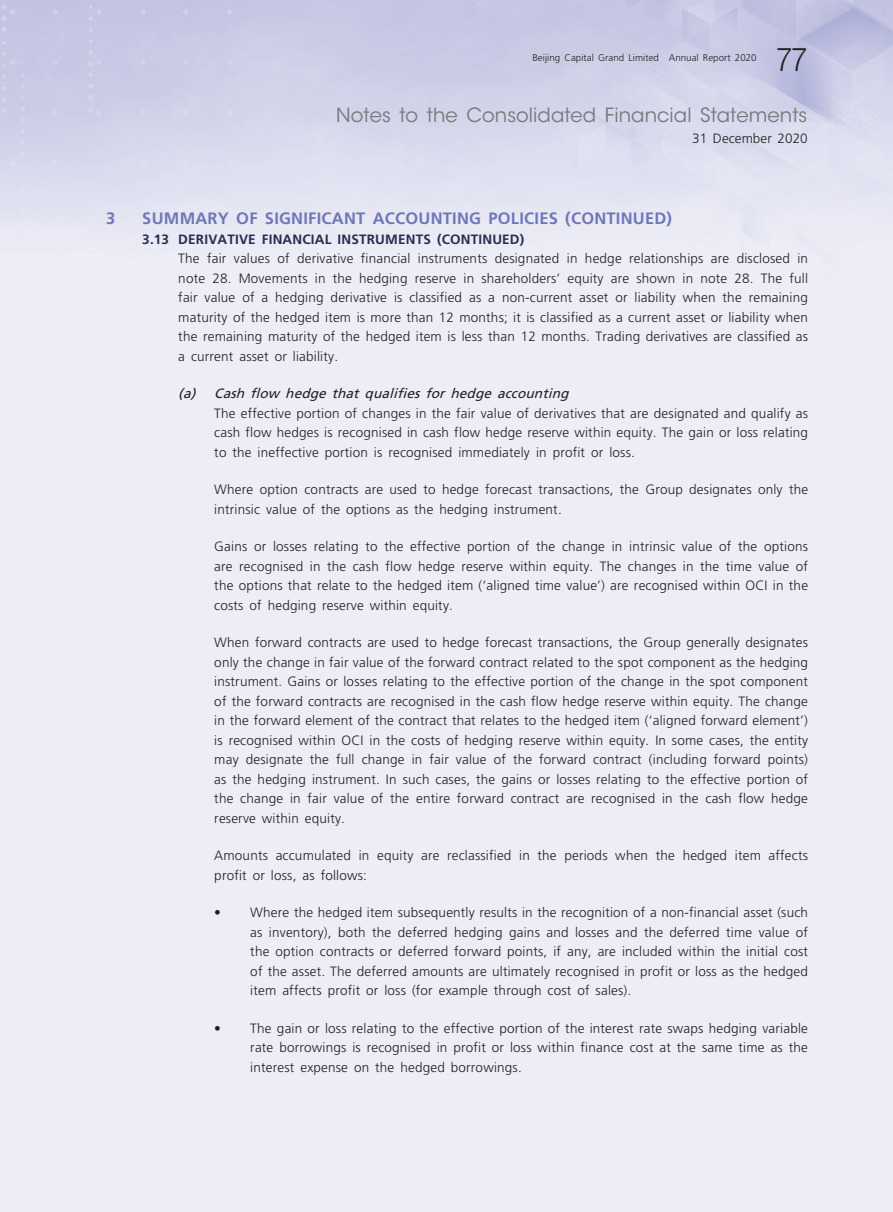
<style>
.page{position:relative;width:893px;height:1212px;background:#fff}
.page>*{position:absolute;margin:0;border:0;box-sizing:border-box;transform-origin:0 0}
.t1{font:300 33px "Helvetica Neue LT Std";color:#231f20;scale:.9 1}
.t2{font:19.5px "ITC Avant Garde Std";letter-spacing:.005em;color:#76787b}
._03_H1{font:700 16.5px "Frutiger LT Std";letter-spacing:.015em;color:#6f77b9}
._14_______P6{font:300 13.5px/19.5px "Frutiger LT Std";letter-spacing:.015em;color:#231f20;text-align:justify}
._10__________IN6{font:300 13.5px/19.5px "Frutiger LT Std";letter-spacing:.015em;color:#231f20;text-align:justify}
._13_____P4{font:300 13.5px/19.5px "Frutiger LT Std";letter-spacing:.015em;color:#231f20;text-align:justify}
._05_____H3{font:italic 13.5px "Frutiger LT Std";color:#231f20}
._04___H2{font:700 13.5px "Frutiger LT Std";letter-spacing:.015em;color:#2a2c51}
.t3{font:300 9.75px "Frutiger LT Std";letter-spacing:.005em;color:#231f20}
</style>
<div class="page">
<p class="t3" style="left:532px;top:52px;width:226px">Beijing Capital Grand Limited Annual Report 2020</p>
<h1 class="t1" style="left:776px;top:39px;width:37px">77</h1>
<h2 class="t2" style="left:336px;top:103px;width:473px">Notes to the Consolidated Financial Statements</h2>
<p class="_14_______P6" style="left:692px;top:129px;width:117px">31 December 2020</p>
<p class="_03_H1" style="left:106px;top:209px;width:11px">3</p>
<p class="_03_H1" style="left:142px;top:209px;width:531px">SUMMARY OF SIGNIFICANT ACCOUNTING POLICIES (CONTINUED)</p>
<p class="_04___H2" style="left:142px;top:231px;width:384px">3.13 DERIVATIVE FINANCIAL INSTRUMENTS (CONTINUED)</p>
<p class="_13_____P4" style="left:178px;top:249px;width:631px">The fair values of derivative financial instruments designated in hedge relationships are disclosed in note 28. Movements in the hedging reserve in shareholders’ equity are shown in note 28. The full fair value of a hedging derivative is classified as a non-current asset or liability when the remaining maturity of the hedged item is more than 12 months; it is classified as a current asset or liability when the remaining maturity of the hedged item is less than 12 months. Trading derivatives are classified as a current asset or liability.</p>
<p class="_05_____H3" style="left:178px;top:386px;width:396px">(a) Cash flow hedge that qualifies for hedge accounting</p>
<p class="_14_______P6" style="left:214px;top:404px;width:595px">The effective portion of changes in the fair value of derivatives that are designated and qualify as cash flow hedges is recognised in cash flow hedge reserve within equity. The gain or loss relating to the ineffective portion is recognised immediately in profit or loss.</p>
<p class="_14_______P6" style="left:214px;top:480px;width:595px">Where option contracts are used to hedge forecast transactions, the Group designates only the intrinsic value of the options as the hedging instrument.</p>
<p class="_14_______P6" style="left:214px;top:537px;width:595px">Gains or losses relating to the effective portion of the change in intrinsic value of the options are recognised in the cash flow hedge reserve within equity. The changes in the time value of the options that relate to the hedged item (‘aligned time value’) are recognised within OCI in the costs of hedging reserve within equity.</p>
<p class="_14_______P6" style="left:214px;top:633px;width:595px">When forward contracts are used to hedge forecast transactions, the Group generally designates only the change in fair value of the forward contract related to the spot component as the hedging instrument. Gains or losses relating to the effective portion of the change in the spot component of the forward contracts are recognised in the cash flow hedge reserve within equity. The change in the forward element of the contract that relates to the hedged item (‘aligned forward element’) is recognised within OCI in the costs of hedging reserve within equity. In some cases, the entity may designate the full change in fair value of the forward contract (including forward points) as the hedging instrument. In such cases, the gains or losses relating to the effective portion of the change in fair value of the entire forward contract are recognised in the cash flow hedge reserve within equity.</p>
<p class="_14_______P6" style="left:214px;top:846px;width:595px">Amounts accumulated in equity are reclassified in the periods when the hedged item affects profit or loss, as follows:</p>
<p class="_10__________IN6" style="left:250px;top:903px;width:559px;text-indent:-36px">• Where the hedged item subsequently results in the recognition of a non-financial asset (such as inventory), both the deferred hedging gains and losses and the deferred time value of the option contracts or deferred forward points, if any, are included within the initial cost of the asset. The deferred amounts are ultimately recognised in profit or loss as the hedged item affects profit or loss (for example through cost of sales).</p>
<p class="_10__________IN6" style="left:250px;top:1019px;width:559px;text-indent:-36px">• The gain or loss relating to the effective portion of the interest rate swaps hedging variable rate borrowings is recognised in profit or loss within finance cost at the same time as the interest expense on the hedged borrowings.</p>
</div>
